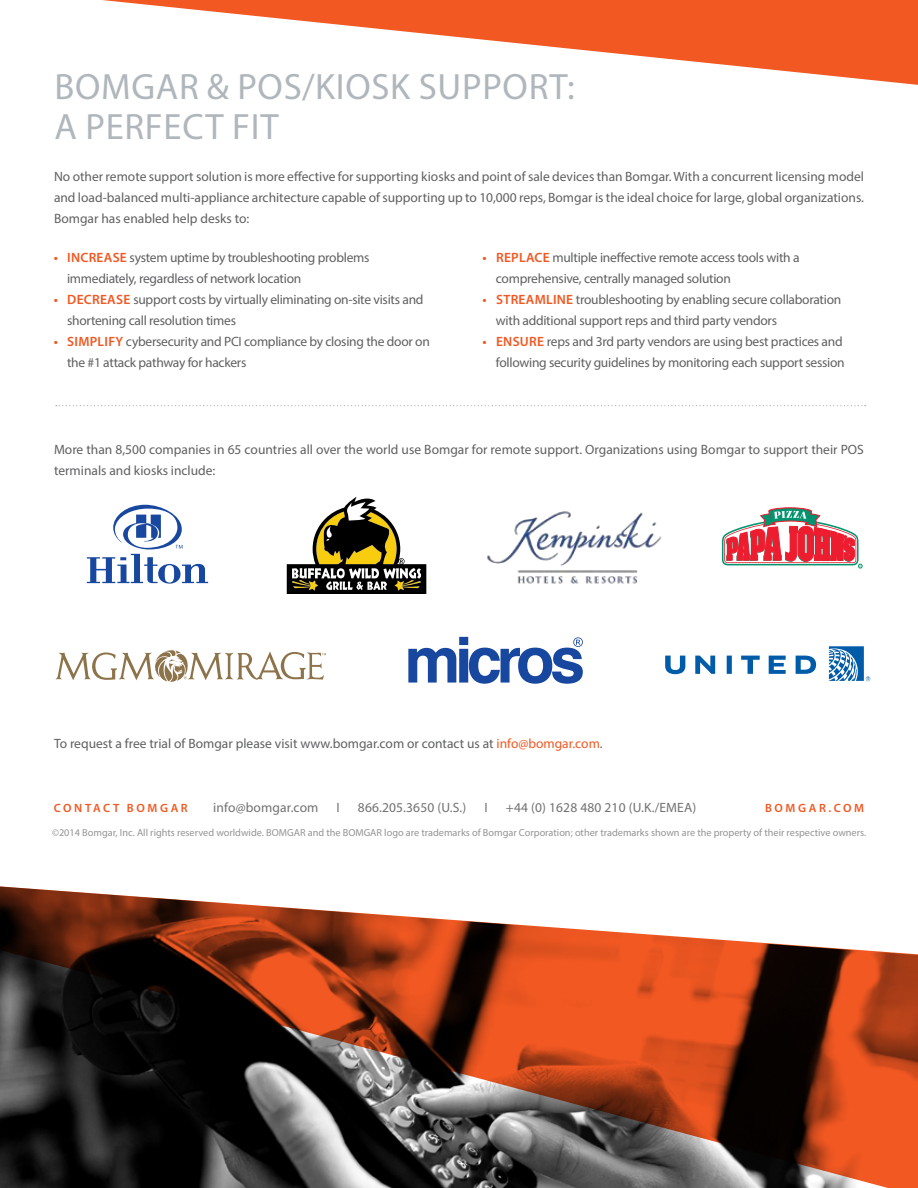
<style>
.page{position:relative;width:918px;height:1188px;background:#fff}
.page>*{position:absolute;margin:0;border:0;box-sizing:border-box;transform-origin:0 0}
.t1{font:36.75px/40.5px "Myriad Pro";letter-spacing:.02em;color:#b0b7bc}
.t2{font:13.5px/21px "Myriad Pro";letter-spacing:-.02em;color:#5f6062}
.t3{font:13.5px/21px "Myriad Pro";color:#5f6062}
.t4{font:13.5px "Myriad Pro";letter-spacing:.01em;color:#717073}
.t5{font:600 12px "Myriad Pro";letter-spacing:.22em;color:#f15822}
.t6{font:10.2px "Myriad Pro";color:#949496}
.s1{font-weight:600;color:#f15822}
.s2{color:#f15822}
</style>
<div class="page">
<svg style="left:56px;top:405px;width:810px;height:1px"></svg>
<svg style="left:0;top:886px;width:918px;height:302px;background:#814f3e"></svg>
<svg style="left:102px;top:0;width:816px;height:85px"></svg>
<img style="left:487px;top:511px;width:175px;height:73px">
<svg style="left:408px;top:637px;width:175px;height:47px"></svg>
<svg style="left:695px;top:656px;width:20px;height:18px"></svg>
<svg style="left:727px;top:656px;width:5px;height:18px"></svg>
<svg style="left:769px;top:656px;width:17px;height:18px"></svg>
<svg style="left:741px;top:656px;width:19px;height:18px"></svg>
<svg style="left:796px;top:656px;width:20px;height:18px"></svg>
<svg style="left:665px;top:656px;width:20px;height:18px"></svg>
<svg style="left:829px;top:646px;width:41px;height:35px"></svg>
<svg style="left:55px;top:650px;width:271px;height:32px"></svg>
<svg style="left:87px;top:505px;width:121px;height:79px"></svg>
<svg style="left:287px;top:497px;width:139px;height:97px"></svg>
<svg style="left:722px;top:508px;width:140px;height:60px"></svg>
<h1 class="t1" style="left:54px;top:65px;width:522px">BOMGAR &amp; POS/KIOSK SUPPORT:<br>A PERFECT FIT</h1>
<p class="t2" style="left:54px;top:166px;width:812px;text-align:justify">No other remote support solution is more effective for supporting kiosks and point of sale devices than Bomgar. With a concurrent licensing model and load-balanced multi-appliance architecture capable of supporting up to 10,000 reps, Bomgar is the ideal choice for large, global organizations.<br>Bomgar has enabled help desks to:</p>
<p class="t2" style="left:67px;top:247px;width:304px;text-indent:-13px"><span class="s1">• INCREASE</span> system uptime by troubleshooting problems immediately, regardless of network location</p>
<p class="t2" style="left:67px;top:289px;width:358px;text-indent:-13px"><span class="s1">• DECREASE</span> support costs by virtually eliminating on-site visits and shortening call resolution times</p>
<p class="t2" style="left:67px;top:331px;width:364px;text-indent:-13px"><span class="s1">• SIMPLIFY</span> cybersecurity and PCI compliance by closing the door on the #1 attack pathway for hackers</p>
<p class="t2" style="left:496px;top:247px;width:305px;text-indent:-13px"><span class="s1">• REPLACE</span> multiple ineffective remote access tools with a comprehensive, centrally managed solution</p>
<p class="t2" style="left:496px;top:289px;width:347px;text-indent:-13px"><span class="s1">• STREAMLINE</span> troubleshooting by enabling secure collaboration with additional support reps and third party vendors</p>
<p class="t2" style="left:483px;top:331px;width:364px;text-align:right"><span class="s1">• ENSURE</span> reps and 3rd party vendors are using best practices and following security guidelines by monitoring each support session</p>
<p class="t3" style="left:54px;top:439px;width:811px">More than 8,500 companies in 65 countries all over the world use Bomgar for remote support. Organizations using Bomgar to support their POS terminals and kiosks include:</p>
<p class="t3" style="left:54px;top:733px;width:550px">To request a free trial of Bomgar please visit www.bomgar.com or contact us at <span class="s2">info@bomgar.com</span>.</p>
<p class="t5" style="left:54px;top:801px;width:136px">CONTACT BOMGAR</p>
<p class="t4" style="left:213px;top:799px;width:107px">info@bomgar.com</p>
<p class="t4" style="left:337px;top:799px;width:5px">I</p>
<p class="t4" style="left:358px;top:799px;width:110px">866.205.3650 (U.S.)</p>
<p class="t4" style="left:485px;top:799px;width:5px">I</p>
<p class="t4" style="left:506px;top:799px;width:192px">+44 (0) 1628 480 210 (U.K./EMEA)</p>
<p class="t5" style="left:765px;top:801px;width:101px">BOMGAR.COM</p>
<p class="t6" style="left:52px;top:826px;width:816px">©2014 Bomgar, Inc. All rights reserved worldwide. BOMGAR and the BOMGAR logo are trademarks of Bomgar Corporation; other trademarks shown are the property of their respective owners.</p>
</div>
